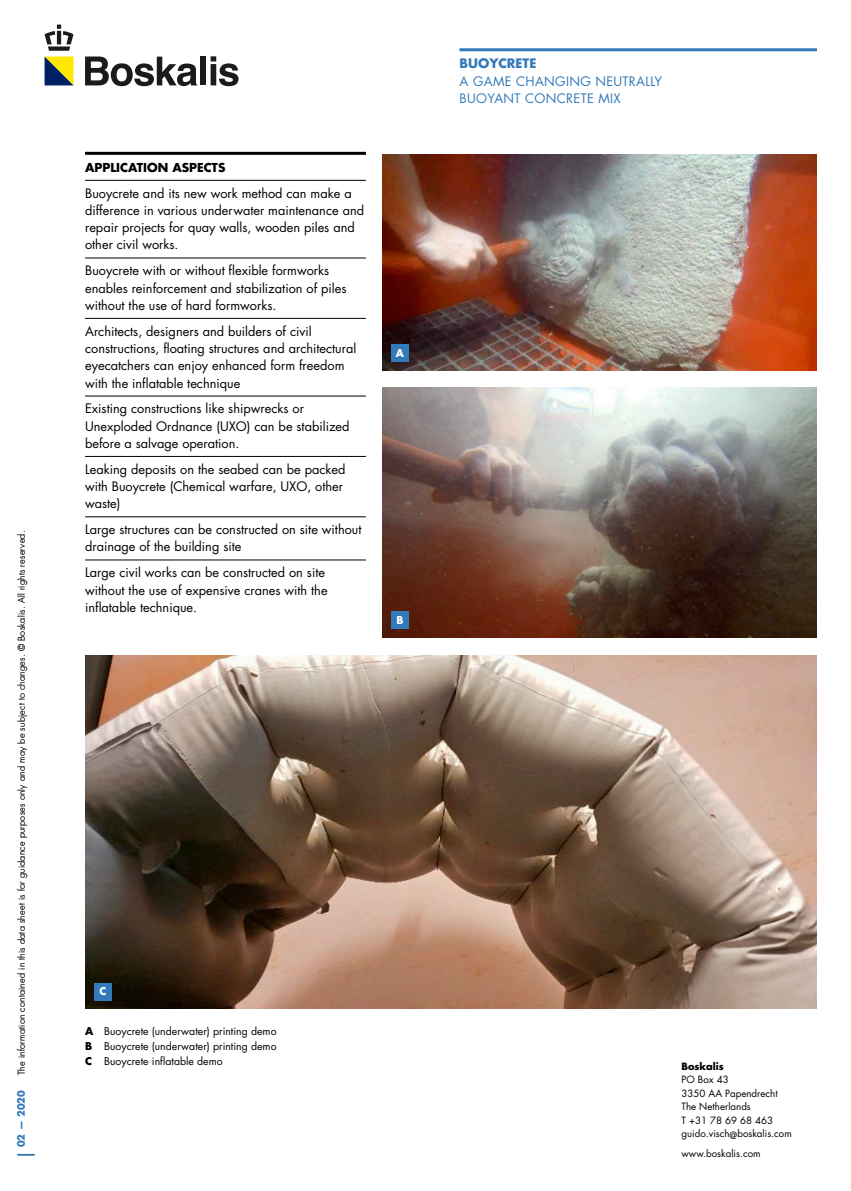
<style>
.page{position:relative;width:851px;height:1191px;background:#fff}
.page>*{position:absolute;margin:0;border:0;box-sizing:border-box;transform-origin:0 0}
._000_JEC_Body_upperl{font:12.75px/17.2px "Futura Std";color:#000}
._000_JEC_Subheading{font:12.75px/17.2px "Futura Std";letter-spacing:.025em;color:#327ab9}
._000_JEC_Subheading-2{font:700 12.75px "Futura Std";color:#327ab9}
._000_JEC_Heading_3{font:700 12px "Futura Std";color:#000}
._000_BOS_Photocredit{font:10.5px "Futura Std";color:#000}
.t1{font:700 10.5px "Futura Std";color:#fff}
._000_BOS_Address{font:9.75px/13.5px "Futura Std";color:#000}
._000_JEC_Address{font:9.75px "Futura Std";color:#000}
._000_BOS_Address-2{font:700 9.75px "Futura Std";color:#000}
._000_BOS_Code{font:700 9.75px "Futura Std";letter-spacing:.01em;color:#327ab9}
.t2{font:300 9px "Futura Std";letter-spacing:.025em;color:#000}
.s1{font-weight:700}
</style>
<div class="page">
<svg style="left:45px;top:57px;width:28px;height:28px"></svg>
<svg style="left:85px;top:57px;width:112px;height:29px"></svg>
<div style="left:200px;top:57px;width:6px;height:28px;background:#1b1b1a"></div>
<svg style="left:210px;top:56px;width:28px;height:30px"></svg>
<svg style="left:45px;top:25px;width:28px;height:26px"></svg>
<svg style="left:17px;top:1154px;width:17px;height:1px"></svg>
<hr style="left:459px;top:48px;width:357px;height:3px;background:#327ab9">
<hr style="left:85px;top:152px;width:281px;height:3px;background:#000">
<hr style="left:85px;top:180px;width:281px;height:1px;background:#000">
<hr style="left:85px;top:258px;width:281px;height:1px;background:#000">
<hr style="left:85px;top:318px;width:281px;height:1px;background:#000">
<hr style="left:85px;top:396px;width:281px;height:1px;background:#000">
<hr style="left:85px;top:456px;width:281px;height:1px;background:#000">
<hr style="left:85px;top:516px;width:281px;height:1px;background:#000">
<hr style="left:85px;top:559px;width:281px;height:1px;background:#000">
<img style="left:383px;top:155px;width:433px;height:215px">
<img style="left:383px;top:387px;width:433px;height:251px">
<img style="left:85px;top:655px;width:731px;height:353px">
<div style="left:391px;top:612px;width:17px;height:17px;background:#327ab9"></div>
<div style="left:94px;top:983px;width:17px;height:17px;background:#327ab9"></div>
<div style="left:391px;top:344px;width:17px;height:17px;background:#327ab9"></div>
<p class="t2" style="left:16px;top:1074px;width:546px;rotate:-90deg">The information contained in this data sheet is for guidance purposes only and may be subject to changes. © Boskalis. All rights reserved.</p>
<p class="_000_BOS_Code" style="left:15px;top:1147px;width:59px;rotate:-90deg">02 — 2020</p>
<p class="_000_JEC_Heading_3" style="left:85px;top:159px;width:142px">APPLICATION ASPECTS</p>
<p class="_000_JEC_Body_upperl" style="left:85px;top:184px;width:280px">Buoycrete and its new work method can make a difference in various underwater maintenance and repair projects for quay walls, wooden piles and other civil works.</p>
<p class="_000_JEC_Body_upperl" style="left:85px;top:262px;width:263px">Buoycrete with or without flexible formworks enables reinforcement and stabilization of piles without the use of hard formworks.</p>
<p class="_000_JEC_Body_upperl" style="left:85px;top:322px;width:273px">Architects, designers and builders of civil constructions, floating structures and architectural eyecatchers can enjoy enhanced form freedom with the inflatable technique</p>
<p class="_000_JEC_Body_upperl" style="left:85px;top:400px;width:266px">Existing constructions like shipwrecks or<br>Unexploded Ordnance (UXO) can be stabilized before a salvage operation.</p>
<p class="_000_JEC_Body_upperl" style="left:85px;top:460px;width:262px">Leaking deposits on the seabed can be packed with Buoycrete (Chemical warfare, UXO, other waste)</p>
<p class="_000_JEC_Body_upperl" style="left:85px;top:521px;width:278px">Large structures can be constructed on site without drainage of the building site</p>
<p class="_000_JEC_Body_upperl" style="left:85px;top:564px;width:244px">Large civil works can be constructed on site without the use of expensive cranes with the inflatable technique.</p>
<p class="t1" style="left:396px;top:346px;width:10px">A</p>
<p class="t1" style="left:396px;top:613px;width:9px">B</p>
<p class="_000_JEC_Subheading-2" style="left:459px;top:55px;width:78px">BUOYCRETE</p>
<p class="_000_JEC_Subheading" style="left:459px;top:72px;width:204px">A GAME CHANGING NEUTRALLY<br>BUOYANT CONCRETE MIX</p>
<p class="t1" style="left:99px;top:984px;width:8px">C</p>
<p class="_000_BOS_Photocredit" style="left:85px;top:1024px;width:193px"><span class="s1">A</span> Buoycrete (underwater) printing demo</p>
<p class="_000_BOS_Photocredit" style="left:85px;top:1039px;width:193px"><span class="s1">B</span> Buoycrete (underwater) printing demo</p>
<p class="_000_BOS_Photocredit" style="left:85px;top:1054px;width:139px"><span class="s1">C</span> Buoycrete inflatable demo</p>
<p class="_000_BOS_Address-2" style="left:681px;top:1059px;width:44px">Boskalis</p>
<p class="_000_BOS_Address" style="left:681px;top:1073px;width:98px">PO Box 43<br>3350 AA Papendrecht<br>The Netherlands</p>
<p class="_000_BOS_Address" style="left:681px;top:1113px;width:93px">T +31 78 69 68 463</p>
<p class="_000_JEC_Address" style="left:681px;top:1127px;width:112px">guido.visch@boskalis.com</p>
<p class="_000_BOS_Address" style="left:681px;top:1146px;width:81px">www.boskalis.com</p>
</div>
